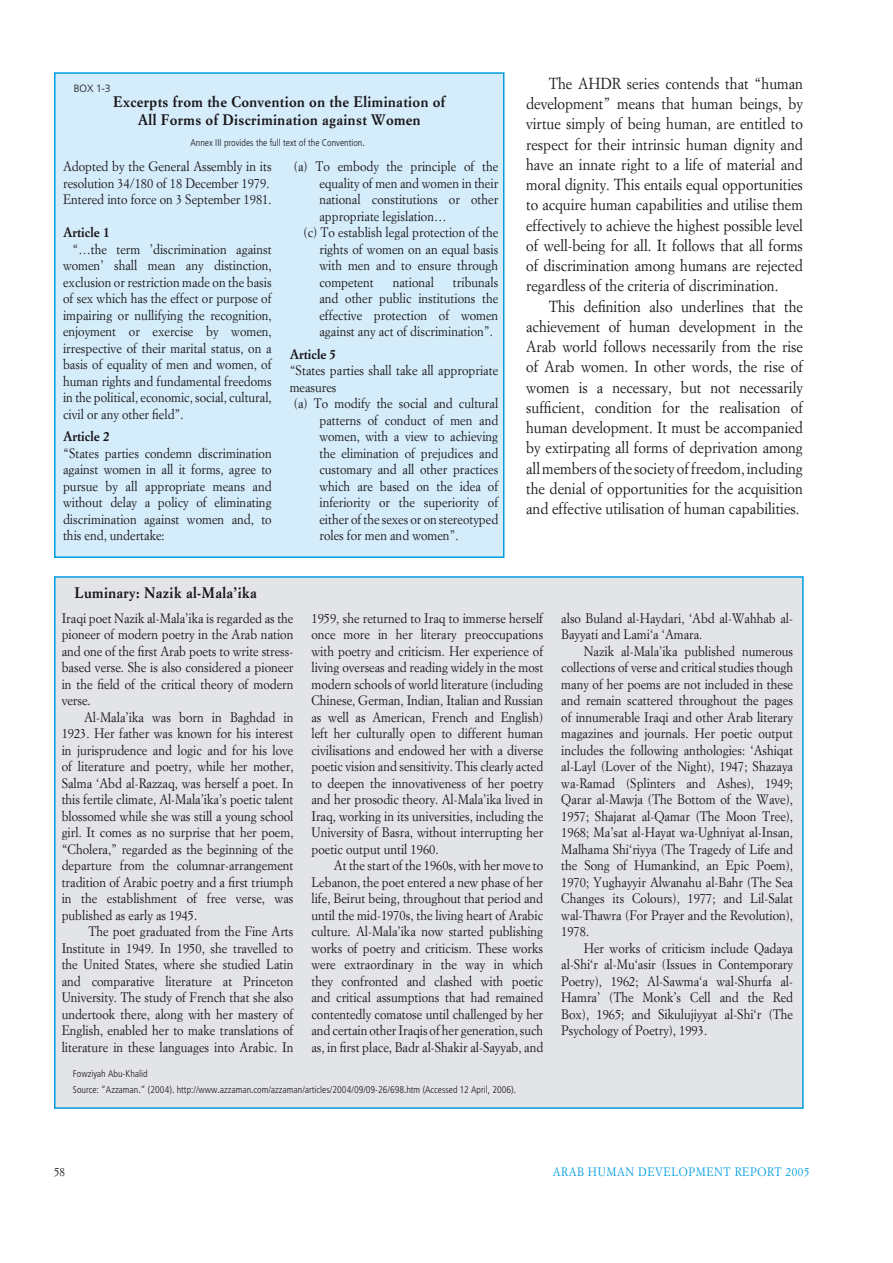
<style>
.page{position:relative;width:893px;height:1263px;background:#fff}
.page>*{position:absolute;margin:0;border:0;box-sizing:border-box;transform-origin:0 0}
.t1{font:15.75px/20.2px "Hdr Garamond";color:#1a171c;text-align:justify}
.t2{font:700 15px/18px "Hdr Garamond";letter-spacing:.025em;color:#1a171c;text-align:center}
.t3{font:13.5px/16.5px "Hdr Garamond";color:#1a171c;text-align:justify}
.t4{font:700 13.5px "Hdr Garamond";color:#1a171c}
.t5{font:12px "Hdr Garamond";letter-spacing:.05em;color:#009ee0}
.t6{font:12px "Hdr Garamond";color:#1a171c}
.t7{font:300 10.5px "Hdr Frutiger";color:#1a171c}
.t8{font:300 9.75px/16.5px "Hdr Frutiger Cond";color:#1a171c}
</style>
<div class="page">
<div style="left:55px;top:577px;width:748px;height:531px;background:#e3e4e5"></div>
<div style="left:55px;top:73px;width:449px;height:484px;background:#d5edfa"></div>
<div style="left:54px;top:72px;width:450px;height:486px;border:2px solid #009ee0"></div>
<p class="t7" style="left:74px;top:82px;width:39px">Box 1-3</p>
<p class="t2" style="left:113px;top:93px;width:334px">Excerpts from the Convention on the Elimination of<br>All Forms of Discrimination against Women</p>
<p class="t3" style="left:63px;top:158px;width:210px;text-align:left">Adopted by the General Assembly in its resolution 34/180 of 18 December 1979.<br>Entered into force on 3 September 1981.</p>
<p class="t4" style="left:63px;top:224px;width:48px">Article 1</p>
<p class="t3" style="left:63px;top:241px;width:210px;text-indent:9px">“…the term ’discrimination against women’ shall mean any distinction, exclusion or restriction made on the basis of sex which has the effect or purpose of impairing or nullifying the recognition, enjoyment or exercise by women, irrespective of their marital status, on a basis of equality of men and women, of human rights and fundamental freedoms in the political, economic, social, cultural, civil or any other field”.</p>
<p class="t4" style="left:63px;top:428px;width:48px">Article 2</p>
<p class="t3" style="left:63px;top:445px;width:210px">“States parties condemn discrimination against women in all it forms, agree to pursue by all appropriate means and without delay a policy of eliminating discrimination against women and, to this end, undertake:</p>
<p class="t8" style="left:190px;top:135px;width:176px">Annex III provides the full text of the Convention.</p>
<p class="t3" style="left:294px;top:158px;width:206px">(a) To embody the principle of the</p>
<p class="t3" style="left:319px;top:175px;width:180px">equality of men and women in their</p>
<p class="t3" style="left:319px;top:191px;width:180px">national constitutions or other</p>
<p class="t3" style="left:319px;top:208px;width:129px">appropriate legislation…</p>
<p class="t3" style="left:304px;top:224px;width:196px">(c) To establish legal protection of the</p>
<p class="t3" style="left:319px;top:241px;width:180px">rights of women on an equal basis</p>
<p class="t3" style="left:319px;top:257px;width:180px">with men and to ensure through</p>
<p class="t3" style="left:319px;top:274px;width:56px">competent</p>
<p class="t3" style="left:393px;top:274px;width:43px">national</p>
<p class="t3" style="left:319px;top:274px;width:180px;text-indent:133px">tribunals and other public institutions the effective protection of women against any act of discrimination”.</p>
<p class="t4" style="left:290px;top:346px;width:48px">Article 5</p>
<p class="t3" style="left:290px;top:362px;width:210px">“States parties shall take all appropriate</p>
<p class="t3" style="left:290px;top:379px;width:48px">measures</p>
<p class="t3" style="left:294px;top:395px;width:206px">(a) To modify the social and cultural</p>
<p class="t3" style="left:319px;top:412px;width:180px">patterns of conduct of men and</p>
<p class="t3" style="left:319px;top:428px;width:180px">women, with a view to achieving</p>
<p class="t3" style="left:319px;top:445px;width:180px">the elimination of prejudices and</p>
<p class="t3" style="left:319px;top:461px;width:180px">customary and all other practices</p>
<p class="t3" style="left:319px;top:478px;width:180px">which are based on the idea of</p>
<p class="t3" style="left:319px;top:494px;width:180px">inferiority or the superiority of</p>
<p class="t3" style="left:319px;top:511px;width:180px">either of the sexes or on stereotyped</p>
<p class="t3" style="left:319px;top:527px;width:141px">roles for men and women”.</p>
<p class="t1" style="left:526px;top:73px;width:278px;text-indent:23px">The AHDR series contends that “human development” means that human beings, by virtue simply of being human, are entitled to respect for their intrinsic human dignity and have an innate right to a life of material and moral dignity. This entails equal opportunities to acquire human capabilities and utilise them effectively to achieve the highest possible level of well-being for all. It follows that all forms of discrimination among humans are rejected regardless of the criteria of discrimination.</p>
<p class="t1" style="left:526px;top:296px;width:278px;text-indent:23px">This definition also underlines that the achievement of human development in the Arab world follows necessarily from the rise of Arab women. In other words, the rise of women is a necessary, but not necessarily sufficient, condition for the realisation of human development. It must be accompanied by extirpating all forms of deprivation among all members of the society of freedom, including the denial of opportunities for the acquisition and effective utilisation of human capabilities.</p>
<p class="t2" style="left:75px;top:584px;width:184px">Luminary: Nazik al-Mala’ika</p>
<p class="t3" style="left:62px;top:610px;width:233px">Iraqi poet Nazik al-Mala’ika is regarded as the pioneer of modern poetry in the Arab nation and one of the first Arab poets to write stress&shy;based verse. She is also considered a pioneer in the field of the critical theory of modern verse.</p>
<p class="t3" style="left:62px;top:709px;width:233px;text-indent:23px">Al-Mala’ika was born in Baghdad in 1923. Her father was known for his interest in jurisprudence and logic and for his love of literature and poetry, while her mother, Salma ‘Abd al-Razzaq, was herself a poet. In this fertile climate, Al-Mala’ika’s poetic talent blossomed while she was still a young school girl. It comes as no surprise that her poem, “Cholera,” regarded as the beginning of the departure from the columnar-arrangement tradition of Arabic poetry and a first triumph in the establishment of free verse, was published as early as 1945.</p>
<p class="t3" style="left:62px;top:923px;width:233px;text-indent:27px">The poet graduated from the Fine Arts Institute in 1949. In 1950, she travelled to the United States, where she studied Latin and comparative literature at Princeton University. The study of French that she also undertook there, along with her mastery of English, enabled her to make translations of literature in these languages into Arabic. In</p>
<p class="t3" style="left:311px;top:609px;width:233px">1959, she returned to Iraq to immerse herself once more in her literary preoccupations with poetry and criticism. Her experience of living overseas and reading widely in the most modern schools of world literature (including Chinese, German, Indian, Italian and Russian as well as American, French and English) left her culturally open to different human civilisations and endowed her with a diverse poetic vision and sensitivity. This clearly acted to deepen the innovativeness of her poetry and her prosodic theory. Al-Mala’ika lived in Iraq, working in its universities, including the University of Basra, without interrupting her poetic output until 1960.</p>
<p class="t3" style="left:311px;top:857px;width:233px;text-indent:23px">At the start of the 1960s, with her move to Lebanon, the poet entered a new phase of her life, Beirut being, throughout that period and until the mid-1970s, the living heart of Arabic culture. Al-Mala’ika now started publishing works of poetry and criticism. These works were extraordinary in the way in which they confronted and clashed with poetic and critical assumptions that had remained contentedly comatose until challenged by her and certain other Iraqis of her generation, such as, in first place, Badr al-Shakir al-Sayyab, and</p>
<p class="t8" style="left:73px;top:1065px;width:445px">Fowziyah Abu-Khalid<br>Source: “Azzaman.” (2004). http://www.azzaman.com/azzaman/articles/2004/09/09-26/698.htm (Accessed 12 April, 2006).</p>
<p class="t3" style="left:561px;top:609px;width:233px">also Buland al-Haydari, ‘Abd al-Wahhab al-<br>Bayyati and Lami‘a ‘Amara.</p>
<p class="t3" style="left:561px;top:642px;width:233px;text-indent:23px">Nazik al-Mala’ika published numerous collections of verse and critical studies though many of her poems are not included in these and remain scattered throughout the pages of innumerable Iraqi and other Arab literary magazines and journals. Her poetic output includes the following anthologies: ‘Ashiqat al-Layl (Lover of the Night), 1947; Shazaya wa-Ramad (Splinters and Ashes), 1949; Qarar al-Mawja (The Bottom of the Wave), 1957; Shajarat al-Qamar (The Moon Tree), 1968; Ma’sat al-Hayat wa-Ughniyat al-Insan, Malhama Shi‘riyya (The Tragedy of Life and the Song of Humankind, an Epic Poem), 1970; Yughayyir Alwanahu al-Bahr (The Sea Changes its Colours), 1977; and Lil-Salat wal-Thawra (For Prayer and the Revolution), 1978.</p>
<p class="t3" style="left:561px;top:939px;width:233px;text-indent:23px">Her works of criticism include Qadaya al-Shi‘r al-Mu‘asir (Issues in Contemporary Poetry), 1962; Al-Sawma‘a wal-Shurfa al-Hamra’ (The Monk’s Cell and the Red Box), 1965; and Sikulujiyyat al-Shi‘r (The Psychology of Poetry), 1993.</p>
<p class="t6" style="left:54px;top:1165px;width:13px">58</p>
<p class="t5" style="left:553px;top:1165px;width:48px">ARAB Human</p>
<p class="t5" style="left:638px;top:1165px;width:10px">development</p>
<p class="t5" style="left:735px;top:1165px;width:9px">report</p>
<p class="t5" style="left:786px;top:1165px;width:25px">2005</p>
</div>
